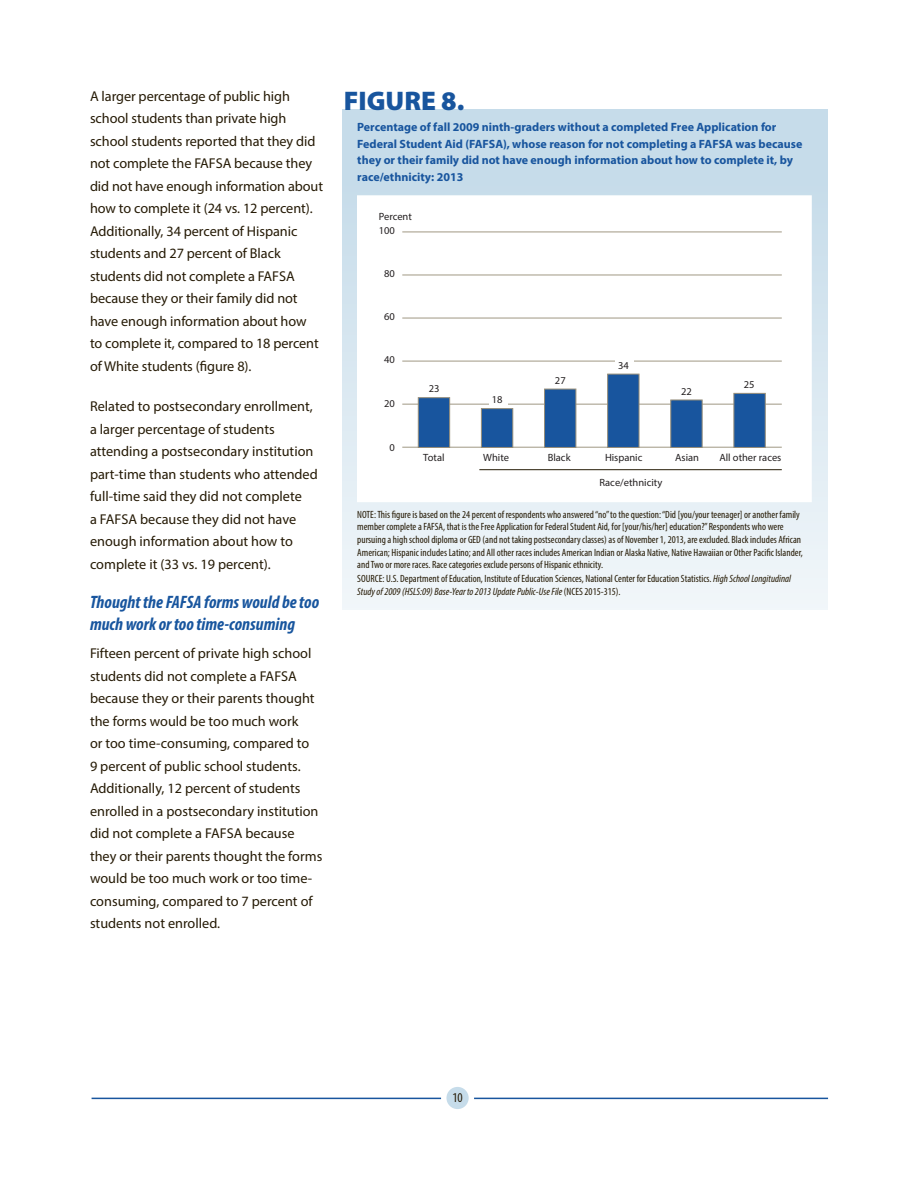
<style>
.page{position:relative;width:918px;height:1188px;background:#fff}
.page>*{position:absolute;margin:0;border:0;box-sizing:border-box;transform-origin:0 0}
.t1{font:900 27px "Myriad Pro";color:#18559e}
.t2{font:italic 700 condensed 18px/21.6px "Myriad Pro";color:#18559e}
.t3{font:14.25px/22.5px "Myriad Pro";color:#251a05}
.t4{font:condensed 13.5px "Myriad Pro";color:#251a05}
.t5{font:700 12px/16.5px "Myriad Pro";color:#18559e}
.t6{font:condensed 10.5px/12.6px "Myriad Pro";color:#251a05}
.t7{font:10.5px "Myriad Pro";color:#231f20}
.s1{font-style:italic}
</style>
<div class="page">
<div style="left:446px;top:1087px;width:23px;height:22px;background:#c6dcea;border-radius:50%"></div>
<hr style="left:474px;top:1098px;width:354px;height:1px;background:#18559e">
<hr style="left:92px;top:1098px;width:349px;height:1px;background:#18559e">
<div style="left:342px;top:110px;width:486px;height:500px;background:linear-gradient(to bottom,#c1d9e8,#f1f6f9)"></div>
<div style="left:358px;top:196px;width:453px;height:305px;background:#fff"></div>
<hr style="left:402px;top:232px;width:380px;height:1px;background:#a09883">
<hr style="left:402px;top:275px;width:380px;height:1px;background:#a09883">
<hr style="left:402px;top:318px;width:380px;height:1px;background:#a09883">
<hr style="left:402px;top:361px;width:380px;height:1px;background:#a09883">
<hr style="left:402px;top:404px;width:380px;height:1px;background:#a09883">
<hr style="left:402px;top:447px;width:380px;height:1px;background:#a09883">
<hr style="left:479px;top:469px;width:303px;height:1px;background:#251a05">
<div style="left:489px;top:393px;width:18px;height:13px;background:#fff"></div>
<div style="left:418px;top:397px;width:32px;height:51px;background:#18559e;border:1px solid #968d78"></div>
<div style="left:481px;top:408px;width:32px;height:40px;background:#18559e;border:1px solid #968d78"></div>
<div style="left:544px;top:389px;width:32px;height:59px;background:#18559e;border:1px solid #968d78"></div>
<div style="left:607px;top:374px;width:32px;height:74px;background:#18559e;border:1px solid #968d78"></div>
<div style="left:671px;top:400px;width:31px;height:48px;background:#18559e"></div>
<div style="left:734px;top:393px;width:31px;height:55px;background:#18559e;border:1px solid #968d78"></div>
<div style="left:615px;top:358px;width:18px;height:14px;background:#fff"></div>
<div style="left:357px;top:195px;width:455px;height:307px;border:2px solid #fff"></div>
<p class="t3" style="left:90px;top:84px;width:235px">A larger percentage of public high school students than private high school students reported that they did not complete the FAFSA because they did not have enough information about how to complete it (24 vs. 12 percent).<br>Additionally, 34 percent of Hispanic students and 27 percent of Black students did not complete a FAFSA because they or their family did not have enough information about how<br>to complete it, compared to 18 percent of White students (figure 8).</p>
<p class="t3" style="left:90px;top:395px;width:229px">Related to postsecondary enrollment, a larger percentage of students attending a postsecondary institution part-time than students who attended full-time said they did not complete<br>a FAFSA because they did not have enough information about how to complete it (33 vs. 19 percent).</p>
<h3 class="t2" style="left:90px;top:591px;width:231px">Thought the FAFSA forms would be too much work or too time-consuming</h3>
<p class="t3" style="left:90px;top:642px;width:234px">Fifteen percent of private high school students did not complete a FAFSA because they or their parents thought the forms would be too much work<br>or too time-consuming, compared to<br>9 percent of public school students.<br>Additionally, 12 percent of students enrolled in a postsecondary institution did not complete a FAFSA because they or their parents thought the forms would be too much work or too time&shy;consuming, compared to 7 percent of students not enrolled.</p>
<p class="t1" style="left:344px;top:83px;width:122px">FIGURE 8.</p>
<p class="t5" style="left:357px;top:118px;width:447px">Percentage of fall 2009 ninth-graders without a completed Free Application for Federal Student Aid (FAFSA), whose reason for not completing a FAFSA was because they or their family did not have enough information about how to complete it, by race/ethnicity: 2013</p>
<p class="t7" style="left:379px;top:210px;width:35px">Percent</p>
<p class="t7" style="left:379px;top:224px;width:18px">100</p>
<p class="t7" style="left:384px;top:267px;width:12px">80</p>
<p class="t7" style="left:384px;top:310px;width:12px">60</p>
<p class="t7" style="left:384px;top:353px;width:12px">40</p>
<p class="t7" style="left:384px;top:397px;width:12px">20</p>
<p class="t7" style="left:390px;top:441px;width:7px">0</p>
<p class="t7" style="left:429px;top:383px;width:12px">23</p>
<p class="t7" style="left:492px;top:393px;width:12px">18</p>
<p class="t7" style="left:555px;top:374px;width:12px">27</p>
<p class="t7" style="left:618px;top:359px;width:12px">34</p>
<p class="t7" style="left:681px;top:385px;width:12px">22</p>
<p class="t7" style="left:744px;top:378px;width:12px">25</p>
<p class="t7" style="left:423px;top:451px;width:23px">Total</p>
<p class="t7" style="left:483px;top:451px;width:27px">White</p>
<p class="t7" style="left:548px;top:451px;width:24px">Black</p>
<p class="t7" style="left:605px;top:451px;width:39px">Hispanic</p>
<p class="t7" style="left:675px;top:451px;width:25px">Asian</p>
<p class="t7" style="left:719px;top:451px;width:64px">All other races</p>
<p class="t7" style="left:599px;top:476px;width:64px">Race/ethnicity</p>
<p class="t6" style="left:357px;top:508px;width:447px">NOTE: This figure is based on the 24 percent of respondents who answered “no” to the question: “Did [you/your teenager] or another family member complete a FAFSA, that is the Free Application for Federal Student Aid, for [your/his/her] education?” Respondents who were pursuing a high school diploma or GED (and not taking postsecondary classes) as of November 1, 2013, are excluded. Black includes African American; Hispanic includes Latino; and All other races includes American Indian or Alaska Native, Native Hawaiian or Other Pacific Islander, and Two or more races. Race categories exclude persons of Hispanic ethnicity.</p>
<p class="t6" style="left:357px;top:572px;width:435px">SOURCE: U.S. Department of Education, Institute of Education Sciences, National Center for Education Statistics. <span class="s1">High School Longitudinal<br>Study of 2009 (HSLS:09) Base-Year to 2013 Update Public-Use File</span> (NCES 2015-315).</p>
<p class="t4" style="left:452px;top:1090px;width:12px">10</p>
</div>
